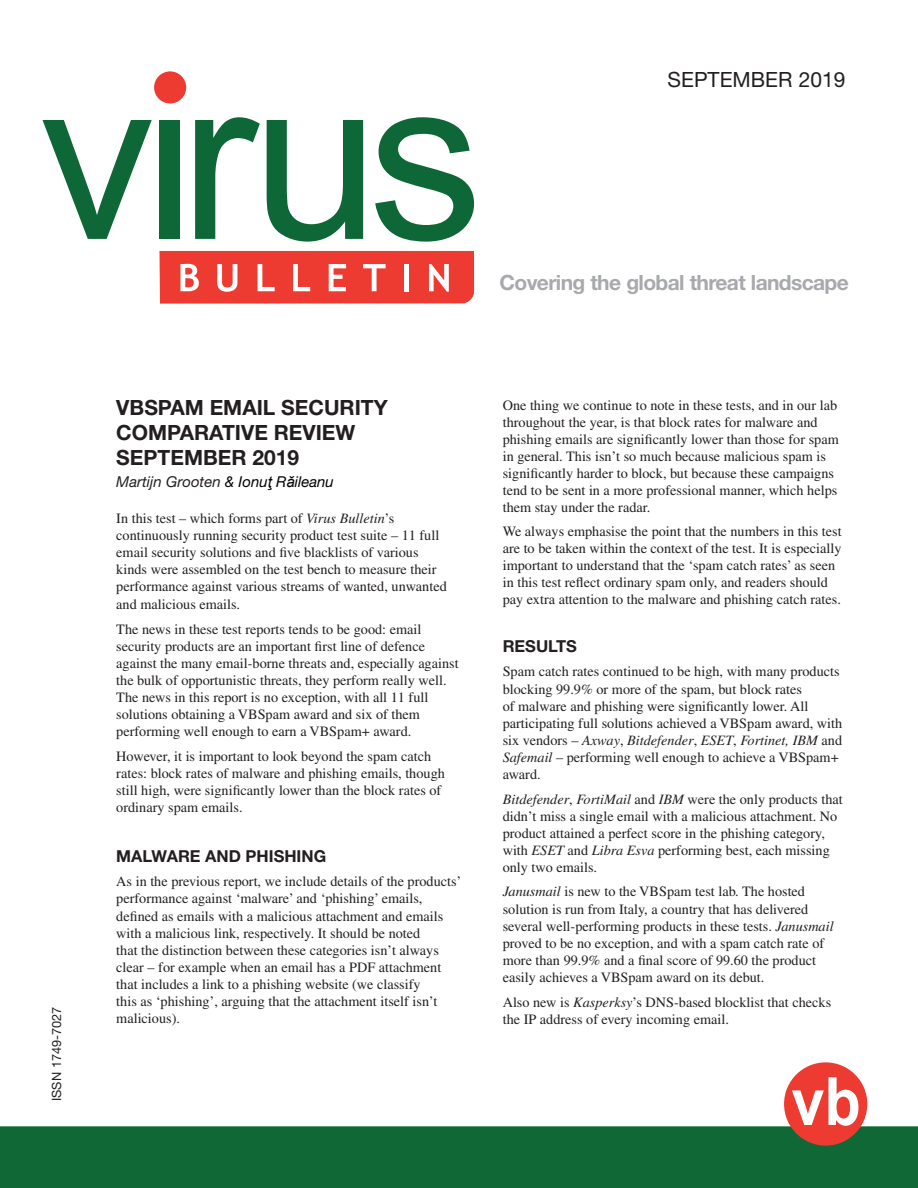
<style>
.page{position:relative;width:918px;height:1188px;background:#fff}
.page>*{position:absolute;margin:0;border:0;box-sizing:border-box;transform-origin:0 0}
.t1{font:700 21px/25.2px "Helvetica Neue";color:#231f20}
.t2{font:700 21px "Helvetica Neue";letter-spacing:-.03em;color:#a8a9ad}
.t3{font:21px "Helvetica Neue";color:#231f20}
.t4{font:700 16.5px "Helvetica Neue";color:#231f20}
.t5{font:italic 15px "Helvetica Neue";color:#231f20}
.t6{font:14.25px/17.1px "Times";color:#231f20}
.t7{font:12.75px "Helvetica Neue";color:#231f20}
.s1{color:#000}
.s2{font-family:"Arial";color:#000}
.s3{font-style:italic}
</style>
<div class="page">
<svg style="left:43px;top:120px;width:109px;height:119px"></svg>
<div style="left:160px;top:120px;width:20px;height:119px;background:#0d6736"></div>
<svg style="left:195px;top:117px;width:65px;height:122px"></svg>
<svg style="left:267px;top:120px;width:96px;height:122px"></svg>
<svg style="left:375px;top:117px;width:99px;height:125px"></svg>
<div style="left:154px;top:71px;width:32px;height:32px;background:#ee3b32;border-radius:50%"></div>
<svg style="left:159px;top:251px;width:315px;height:53px"></svg>
<div style="left:0;top:1126px;width:918px;height:62px;background:#0f6836"></div>
<div style="left:784px;top:1062px;width:83px;height:84px;background:#ee3b32;border-radius:50%"></div>
<svg style="left:792px;top:1077px;width:66px;height:49px"></svg>
<h1 class="t3" style="left:668px;top:72px;width:179px">SEPTEMBER 2019</h1>
<p class="t7" style="left:52px;top:1101px;width:96px;rotate:-90deg">ISSN 1749-7027</p>
<h1 class="t2" style="left:500px;top:275px;width:351px">Covering the global threat landscape</h1>
<h1 class="t1" style="left:116px;top:397px;width:273px">VBSPAM EMAIL SECURITY<br>COMPARATIVE REVIEW<br>SEPTEMBER 2019</h1>
<p class="t5" style="left:116px;top:477px;width:219px">Martijn Grooten <span class="s1">&amp; Ionu</span><span class="s2">ţ</span> <span class="s1">R</span><span class="s2">ă</span><span class="s1">ileanu</span></p>
<p class="t6" style="left:116px;top:511px;width:332px">In this test – which forms part of <span class="s3">Virus Bulletin</span>’s continuously running security product test suite – 11 full email security solutions and five blacklists of various kinds were assembled on the test bench to measure their performance against various streams of wanted, unwanted and malicious emails.</p>
<p class="t6" style="left:116px;top:622px;width:344px">The news in these test reports tends to be good: email security products are an important first line of defence against the many email-borne threats and, especially against the bulk of opportunistic threats, they perform really well.<br>The news in this report is no exception, with all 11 full solutions obtaining a VBSpam award and six of them performing well enough to earn a VBSpam+ award.</p>
<p class="t6" style="left:116px;top:749px;width:330px">However, it is important to look beyond the spam catch rates: block rates of malware and phishing emails, though still high, were significantly lower than the block rates of ordinary spam emails.</p>
<p class="t4" style="left:116px;top:850px;width:211px">MALWARE AND PHISHING</p>
<p class="t6" style="left:116px;top:874px;width:347px">As in the previous report, we include details of the products’ performance against ‘malware’ and ‘phishing’ emails, defined as emails with a malicious attachment and emails with a malicious link, respectively. It should be noted<br>that the distinction between these categories isn’t always clear – for example when an email has a PDF attachment that includes a link to a phishing website (we classify<br>this as ‘phishing’, arguing that the attachment itself isn’t malicious).</p>
<p class="t6" style="left:503px;top:398px;width:338px">One thing we continue to note in these tests, and in our lab throughout the year, is that block rates for malware and phishing emails are significantly lower than those for spam in general. This isn’t so much because malicious spam is significantly harder to block, but because these campaigns tend to be sent in a more professional manner, which helps them stay under the radar.</p>
<p class="t6" style="left:503px;top:524px;width:340px">We always emphasise the point that the numbers in this test are to be taken within the context of the test. It is especially important to understand that the ‘spam catch rates’ as seen in this test reflect ordinary spam only, and readers should pay extra attention to the malware and phishing catch rates.</p>
<p class="t4" style="left:503px;top:640px;width:76px">RESULTS</p>
<p class="t6" style="left:503px;top:664px;width:341px">Spam catch rates continued to be high, with many products blocking 99.9% or more of the spam, but block rates<br>of malware and phishing were significantly lower. All participating full solutions achieved a VBSpam award, with six vendors – <span class="s3">Axway</span>, <span class="s3">Bitdefender</span>, <span class="s3">ESET</span>, <span class="s3">Fortinet, IBM</span> and <span class="s3">Safemail</span> – performing well enough to achieve a VBSpam+ award.</p>
<p class="t6" style="left:503px;top:792px;width:342px"><span class="s3">Bitdefender</span>, <span class="s3">FortiMail</span> and <span class="s3">IBM</span> were the only products that didn’t miss a single email with a malicious attachment. No product attained a perfect score in the phishing category, with <span class="s3">ESET</span> and <span class="s3">Libra Esva</span> performing best, each missing only two emails.</p>
<p class="t6" style="left:503px;top:885px;width:332px"><span class="s3">Janusmail</span> is new to the VBSpam test lab. The hosted solution is run from Italy, a country that has delivered several well-performing products in these tests. <span class="s3">Janusmail </span>proved to be no exception, and with a spam catch rate of more than 99.9% and a final score of 99.60 the product easily achieves a VBSpam award on its debut.</p>
<p class="t6" style="left:503px;top:995px;width:330px">Also new is <span class="s3">Kasperksy</span>’s DNS-based blocklist that checks the IP address of every incoming email.</p>
</div>
